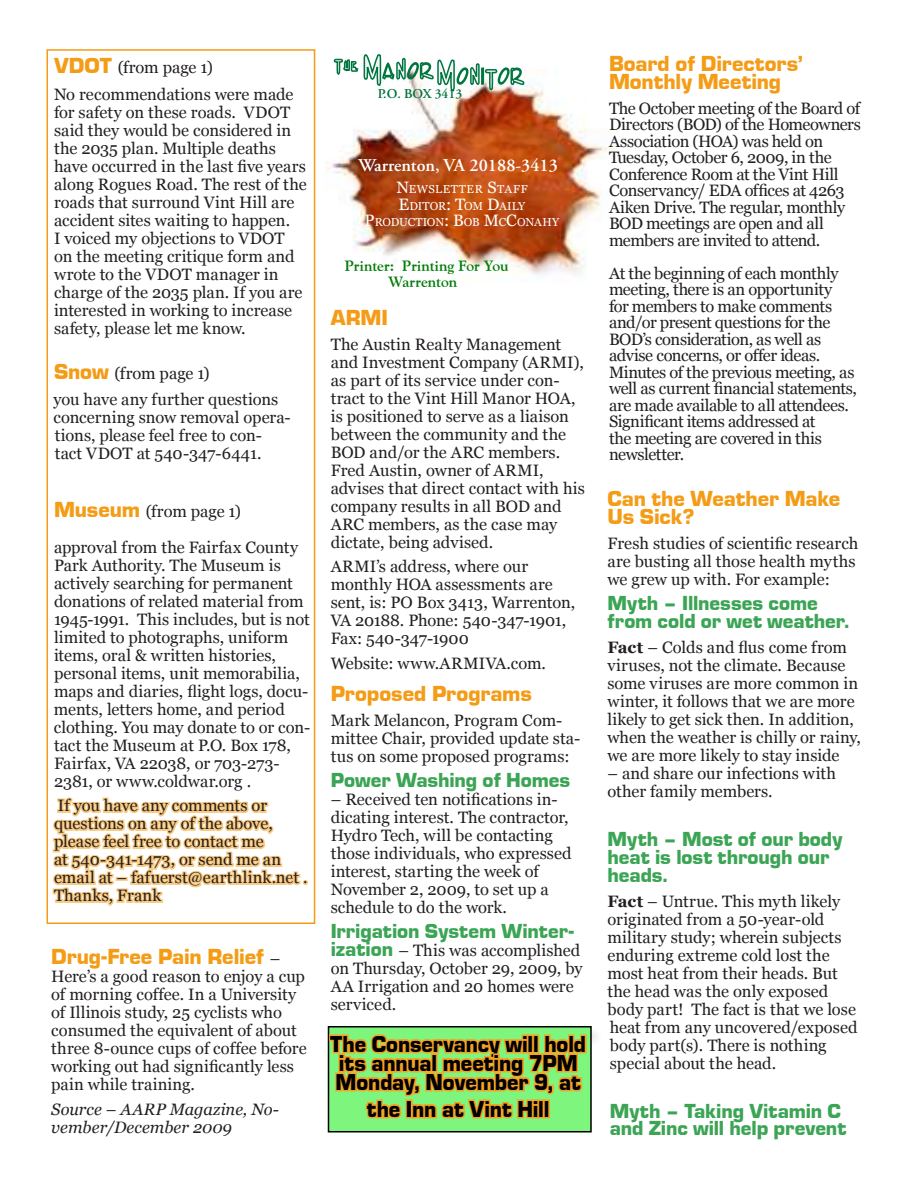
<style>
.page{position:relative;width:918px;height:1188px;background:#fff}
.page>*{position:absolute;margin:0;border:0;box-sizing:border-box;transform-origin:0 0}
.t1{font:900 23.7px/19px "Eurostar";letter-spacing:-.005em;color:#000;scale:.95 1}
.t2{font:900 22.5px/18px "Eurostar";letter-spacing:-.005em;color:#f49c16}
.t3{font:900 21px/18px "Eurostar";letter-spacing:-.005em;color:#3ca555}
.t4{font:600 18px "Adobe Garamond Pro";color:#fff}
.t5{font:16.5px/18px "Georgia";letter-spacing:-.005em;color:#231f20}
.t6{font:16.5px/16.5px "Georgia";letter-spacing:-.025em;color:#231f20}
.t7{font:italic 16.5px/18px "Georgia";letter-spacing:.005em;color:#231f20}
.t8{font:700 15px/15.8px "Goudy Old Style BT";color:#007a06;text-align:center}
.t9{font:600 13.5px "Adobe Garamond Pro";color:#00733e}
.t10{font:11.55px/16.4px "Georgia";letter-spacing:.02em;color:#fff;text-align:center}
.s1{font-family:"Eurostar";font-weight:900;font-size:22.5px;color:#f49c16}
.s2{font-family:"Georgia";font-weight:400;font-size:16.5px;color:#231f20}
.s3{font-size:16.5px}
.s4{font-family:"Eurostar";font-weight:900;font-size:21px;color:#3ca555}
.s5{font-weight:700}
</style>
<div class="page">
<div style="left:46px;top:49px;width:269px;height:875px;border:2px solid #f49c16"></div>
<hr style="left:76px;top:128px;width:356px;height:2px;background:#fff">
<img style="left:327px;top:85px;width:289px;height:190px">
<img style="left:333px;top:54px;width:192px;height:131px">
<svg style="left:52px;top:797px;width:256px;height:109px"></svg>
<div style="left:333px;top:1025px;width:271px;height:23px;background:#231f20;opacity:.75"></div>
<div style="left:328px;top:1026px;width:264px;height:106px;border:2px solid #000"></div>
<svg style="left:327px;top:1025px;width:261px;height:103px;background:#b5c952"></svg>
<div style="left:532px;top:1099px;width:7px;height:6px;border:3px solid #f5a122"></div>
<div style="left:532px;top:1104px;width:7px;height:14px;border:3px solid #f5a122"></div>
<div style="left:538px;top:1099px;width:6px;height:19px;border:3px solid #f5a122"></div>
<div style="left:543px;top:1099px;width:7px;height:19px;border:3px solid #f5a122"></div>
<p class="t5" style="left:54px;top:58px;width:160px"><span class="s1">VDOT</span> (from page 1)</p>
<p class="t5" style="left:54px;top:85px;width:254px">No recommendations were made for safety on these roads. VDOT said they would be considered in the 2035 plan. Multiple deaths have occurred in the last five years along Rogues Road. The rest of the roads that surround Vint Hill are accident sites waiting to happen.<br>I voiced my objections to VDOT on the meeting critique form and wrote to the VDOT manager in charge of the 2035 plan. If you are interested in working to increase safety, please let me know.</p>
<p class="t5" style="left:54px;top:364px;width:157px"><span class="s1">Snow</span> (from page 1)</p>
<p class="t5" style="left:53px;top:391px;width:239px">you have any further questions concerning snow removal opera&shy;tions, please feel free to con&shy;tact VDOT at 540-347-6441.</p>
<p class="t5" style="left:54px;top:502px;width:188px"><span class="s1">Museum</span> (from page 1)</p>
<p class="t5" style="left:54px;top:538px;width:258px">approval from the Fairfax County<br>Park Authority. The Museum is actively searching for permanent donations of related material from<br>1945-1991. This includes, but is not limited to photographs, uniform items, oral &amp; written histories, personal items, unit memorabilia, maps and diaries, flight logs, docu&shy;ments, letters home, and period clothing. You may donate to or con&shy;tact the Museum at P.O. Box 178,<br>Fairfax, VA 22038, or 703-273-<br>2381, or www.coldwar.org .</p>
<p class="t5" style="left:54px;top:797px;width:255px">If you have any comments or questions on any of the above, please feel free to contact me<br>at 540-341-1473, or send me an email at – fafuerst@earthlink.net .<br>Thanks, Frank</p>
<h2 class="t2" style="left:51px;top:947px;width:231px">Drug-Free Pain Relief <span class="s2">–</span></h2>
<p class="t5" style="left:51px;top:967px;width:257px">Here’s a good reason to enjoy a cup of morning coffee. In a University of Illinois study, 25 cyclists who consumed the equivalent of about three 8-ounce cups of coffee before working out had significantly less pain while training.</p>
<p class="t7" style="left:51px;top:1100px;width:229px">Source – AARP Magazine, No&shy;vember/December 2009</p>
<p class="t9" style="left:378px;top:86px;width:86px">P.O. BOX 3413</p>
<p class="t4" style="left:358px;top:154px;width:201px">Warrenton, VA 20188-3413</p>
<p class="t10" style="left:365px;top:181px;width:196px"><span class="s3">N</span>EWSLETTER <span class="s3">S</span>TAFF<br><span class="s3">E</span>DITOR<span class="s3">: T</span>OM <span class="s3">D</span>AILY<br><span class="s3">P</span>RODUCTION<span class="s3">: B</span>OB <span class="s3">M</span>C<span class="s3">C</span>ONAHY</p>
<p class="t8" style="left:345px;top:258px;width:165px">Printer: Printing For You<br>Warrenton</p>
<h2 class="t2" style="left:331px;top:308px;width:59px">ARMI</h2>
<p class="t5" style="left:331px;top:335px;width:256px">The Austin Realty Management and Investment Company (ARMI), as part of its service under con&shy;tract to the Vint Hill Manor HOA, is positioned to serve as a liaison between the community and the<br>BOD and/or the ARC members.<br>Fred Austin, owner of ARMI, advises that direct contact with his company results in all BOD and<br>ARC members, as the case may dictate, being advised.</p>
<p class="t5" style="left:331px;top:558px;width:246px">ARMI’s address, where our monthly HOA assessments are sent, is: PO Box 3413, Warrenton,<br>VA 20188. Phone: 540-347-1901,<br>Fax: 540-347-1900</p>
<p class="t5" style="left:331px;top:654px;width:217px">Website: www.ARMIVA.com.</p>
<h2 class="t2" style="left:331px;top:684px;width:203px">Proposed Programs</h2>
<p class="t5" style="left:331px;top:711px;width:251px">Mark Melancon, Program Com&shy;mittee Chair, provided update sta&shy;tus on some proposed programs:</p>
<p class="t3" style="left:331px;top:770px;width:241px">Power Washing of Homes</p>
<p class="t5" style="left:331px;top:790px;width:242px">– Received ten notifications in&shy;dicating interest. The contractor,<br>Hydro Tech, will be contacting those individuals, who expressed interest, starting the week of<br>November 2, 2009, to set up a schedule to do the work.</p>
<p class="t3" style="left:331px;top:921px;width:245px">Irrigation System Winter-</p>
<p class="t5" style="left:331px;top:941px;width:253px"><span class="s4">ization</span> – This was accomplished on Thursday, October 29, 2009, by<br>AA Irrigation and 20 homes were serviced.</p>
<h1 class="t1" style="left:330px;top:1034px;width:271px">The Conservancy will hold its annual meeting 7PM<br>Monday, November 9, at</h1>
<h1 class="t1" style="left:367px;top:1099px;width:194px">the Inn at Vint Hill</h1>
<h2 class="t2" style="left:609px;top:54px;width:196px">Board of Directors’<br>Monthly Meeting</h2>
<p class="t6" style="left:609px;top:100px;width:253px">The October meeting of the Board of<br>Directors (BOD) of the Homeowners<br>Association (HOA) was held on<br>Tuesday, October 6, 2009, in the<br>Conference Room at the Vint Hill<br>Conservancy/ EDA offices at 4263<br>Aiken Drive. The regular, monthly<br>BOD meetings are open and all members are invited to attend.</p>
<p class="t6" style="left:609px;top:265px;width:250px">At the beginning of each monthly meeting, there is an opportunity<br>for members to make comments and/or present questions for the<br>BOD’s consideration, as well as advise concerns, or offer ideas.<br>Minutes of the previous meeting, as well as current financial statements, are made available to all attendees.<br>Significant items addressed at<br>the meeting are covered in this newsletter.</p>
<h2 class="t2" style="left:608px;top:489px;width:234px">Can the Weather Make<br>Us Sick?</h2>
<p class="t5" style="left:608px;top:534px;width:253px">Fresh studies of scientific research are busting all those health myths we grew up with. For example:</p>
<p class="t3" style="left:608px;top:593px;width:243px">Myth – Illnesses come from cold or wet weather.</p>
<p class="t5" style="left:607px;top:638px;width:255px"><span class="s5">Fact</span> – Colds and flus come from viruses, not the climate. Because some viruses are more common in winter, it follows that we are more likely to get sick then. In addition, when the weather is chilly or rainy, we are more likely to stay inside</p>
<p class="t5" style="left:608px;top:764px;width:230px">– and share our infections with other family members.</p>
<p class="t3" style="left:608px;top:830px;width:236px">Myth – Most of our body heat is lost through our heads.</p>
<p class="t5" style="left:608px;top:892px;width:252px"><span class="s5">Fact</span> – Untrue. This myth likely originated from a 50-year-old military study; wherein subjects enduring extreme cold lost the most heat from their heads. But the head was the only exposed body part! The fact is that we lose heat from any uncovered/exposed body part(s). There is nothing special about the head.</p>
<p class="t3" style="left:610px;top:1102px;width:238px;line-height:17.5px">Myth – Taking Vitamin C and Zinc will help prevent</p>
</div>
